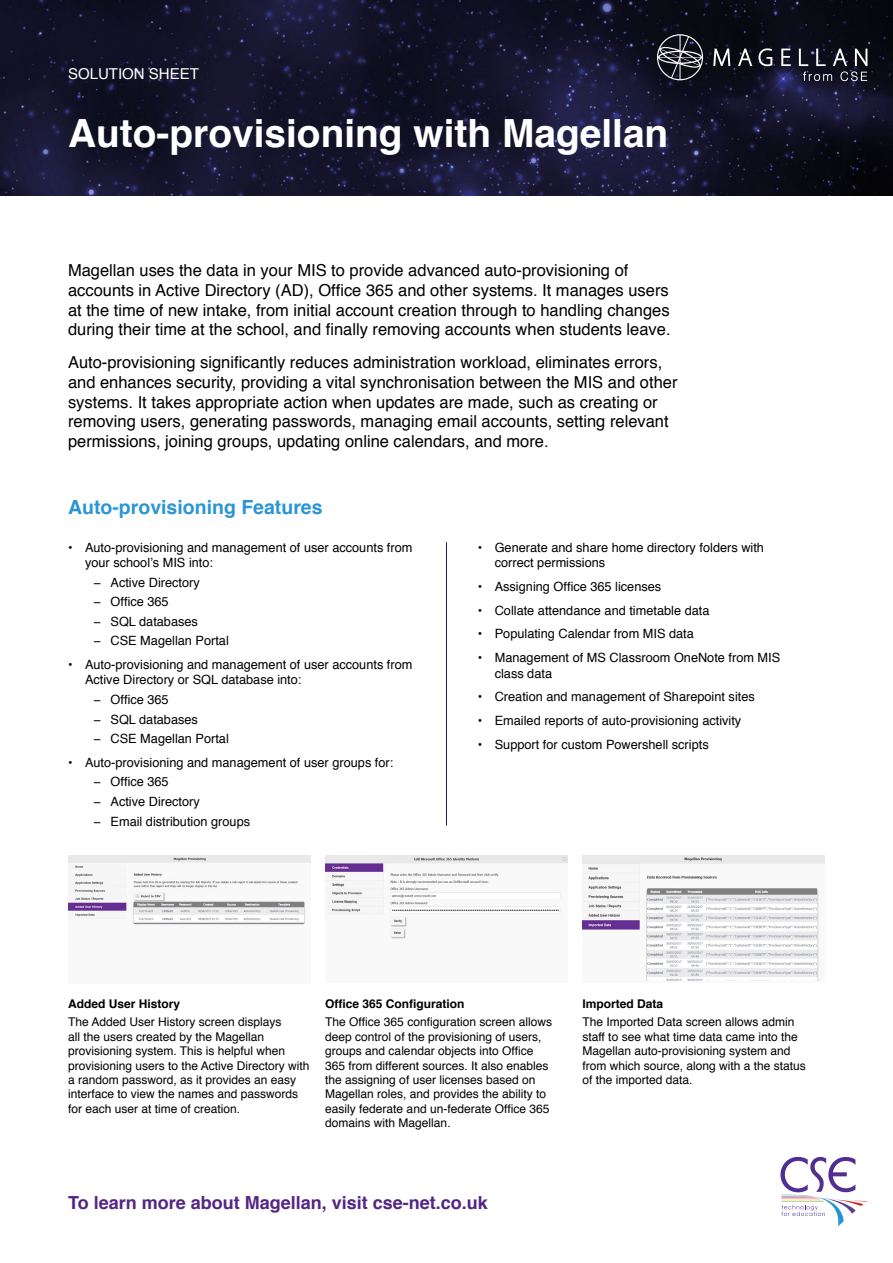
<style>
.page{position:relative;width:893px;height:1263px;background:#fff}
.page>*{position:absolute;margin:0;border:0;box-sizing:border-box;transform-origin:0 0}
.t1{font:700 38.85px "Helvetica";color:#fff}
.t2{font:700 19.5px "Helvetica";color:#2b96d3}
.t3{font:700 18px "Helvetica";color:#542583}
.t4{font:16.5px/19.8px "Helvetica";color:#000}
.t5{font:15px "Helvetica";color:#fff}
.t6{font:12.75px/15.3px "Helvetica";color:#000}
.t7{font:12px/14.4px "Helvetica";color:#000}
.t8{font:700 12px "Helvetica";color:#000}
</style>
<div class="page">
<img style="left:0;top:0;width:893px;height:196px">
<svg style="left:713px;top:49px;width:17px;height:17px"></svg>
<svg style="left:738px;top:49px;width:14px;height:17px"></svg>
<svg style="left:758px;top:48px;width:14px;height:18px"></svg>
<svg style="left:781px;top:49px;width:10px;height:17px"></svg>
<svg style="left:657px;top:34px;width:46px;height:46px;background:#44444d"></svg>
<svg style="left:799px;top:49px;width:68px;height:32px;background:#383945"></svg>
<svg style="left:780px;top:1157px;width:87px;height:69px"></svg>
<hr style="left:446px;top:542px;width:1px;height:283px;background:#1a1d56">
<img style="left:68px;top:855px;width:242px;height:70px">
<div style="left:325px;top:855px;width:243px;height:128px;background:#fafafa"></div>
<img style="left:325px;top:855px;width:243px;height:84px">
<div style="left:582px;top:855px;width:243px;height:128px;background:#fafafa"></div>
<img style="left:582px;top:855px;width:243px;height:125px">
<p class="t5" style="left:68px;top:62px;width:132px">SOLUTION SHEET</p>
<p class="t1" style="left:68px;top:102px;width:602px">Auto-provisioning with Magellan</p>
<p class="t4" style="left:68px;top:261px;width:604px">Magellan uses the data in your MIS to provide advanced auto-provisioning of accounts in Active Directory (AD), Office 365 and other systems. It manages users at the time of new intake, from initial account creation through to handling changes during their time at the school, and finally removing accounts when students leave.</p>
<p class="t4" style="left:68px;top:353px;width:611px">Auto-provisioning significantly reduces administration workload, eliminates errors, and enhances security, providing a vital synchronisation between the MIS and other systems. It takes appropriate action when updates are made, such as creating or removing users, generating passwords, managing email accounts, setting relevant permissions, joining groups, updating online calendars, and more.</p>
<p class="t2" style="left:68px;top:492px;width:256px">Auto-provisioning Features</p>
<p class="t6" style="left:85px;top:540px;width:329px;text-indent:-17px">• Auto-provisioning and management of user accounts from your school’s MIS into:</p>
<p class="t6" style="left:94px;top:575px;width:108px">− Active Directory</p>
<p class="t6" style="left:94px;top:594px;width:77px">− Office 365</p>
<p class="t6" style="left:94px;top:614px;width:106px">− SQL databases</p>
<p class="t6" style="left:94px;top:633px;width:137px">− CSE Magellan Portal</p>
<p class="t6" style="left:85px;top:657px;width:329px;text-indent:-17px">• Auto-provisioning and management of user accounts from<br>Active Directory or SQL database into:</p>
<p class="t6" style="left:94px;top:692px;width:77px">− Office 365</p>
<p class="t6" style="left:94px;top:712px;width:106px">− SQL databases</p>
<p class="t6" style="left:94px;top:731px;width:137px">− CSE Magellan Portal</p>
<p class="t6" style="left:68px;top:755px;width:327px">• Auto-provisioning and management of user groups for:</p>
<p class="t6" style="left:94px;top:775px;width:77px">− Office 365</p>
<p class="t6" style="left:94px;top:794px;width:108px">− Active Directory</p>
<p class="t6" style="left:94px;top:814px;width:158px">− Email distribution groups</p>
<p class="t6" style="left:495px;top:540px;width:271px;text-indent:-17px">• Generate and share home directory folders with correct permissions</p>
<p class="t6" style="left:478px;top:579px;width:185px">• Assigning Office 365 licenses</p>
<p class="t6" style="left:478px;top:603px;width:233px">• Collate attendance and timetable data</p>
<p class="t6" style="left:478px;top:627px;width:218px">• Populating Calendar from MIS data</p>
<p class="t6" style="left:495px;top:650px;width:287px;text-indent:-17px">• Management of MS Classroom OneNote from MIS class data</p>
<p class="t6" style="left:478px;top:690px;width:279px">• Creation and management of Sharepoint sites</p>
<p class="t6" style="left:478px;top:713px;width:265px">• Emailed reports of auto-provisioning activity</p>
<p class="t6" style="left:478px;top:737px;width:232px">• Support for custom Powershell scripts</p>
<p class="t8" style="left:68px;top:994px;width:114px">Added User History</p>
<p class="t7" style="left:68px;top:1015px;width:243px">The Added User History screen displays<br>all the users created by the Magellan provisioning system. This is helpful when provisioning users to the Active Directory with a random password, as it provides an easy interface to view the names and passwords for each user at time of creation.</p>
<p class="t8" style="left:325px;top:994px;width:141px">Office 365 Configuration</p>
<p class="t7" style="left:325px;top:1015px;width:228px">The Office 365 configuration screen allows deep control of the provisioning of users, groups and calendar objects into Office 365 from different sources. It also enables the assigning of user licenses based on Magellan roles, and provides the ability to easily federate and un-federate Office 365 domains with Magellan.</p>
<h3 class="t3" style="left:68px;top:1188px;width:421px">To learn more about Magellan, visit cse-net.co.uk</h3>
<p class="t8" style="left:582px;top:994px;width:82px">Imported Data</p>
<p class="t7" style="left:582px;top:1015px;width:225px">The Imported Data screen allows admin staff to see what time data came into the Magellan auto-provisioning system and from which source, along with a the status of the imported data.</p>
</div>
